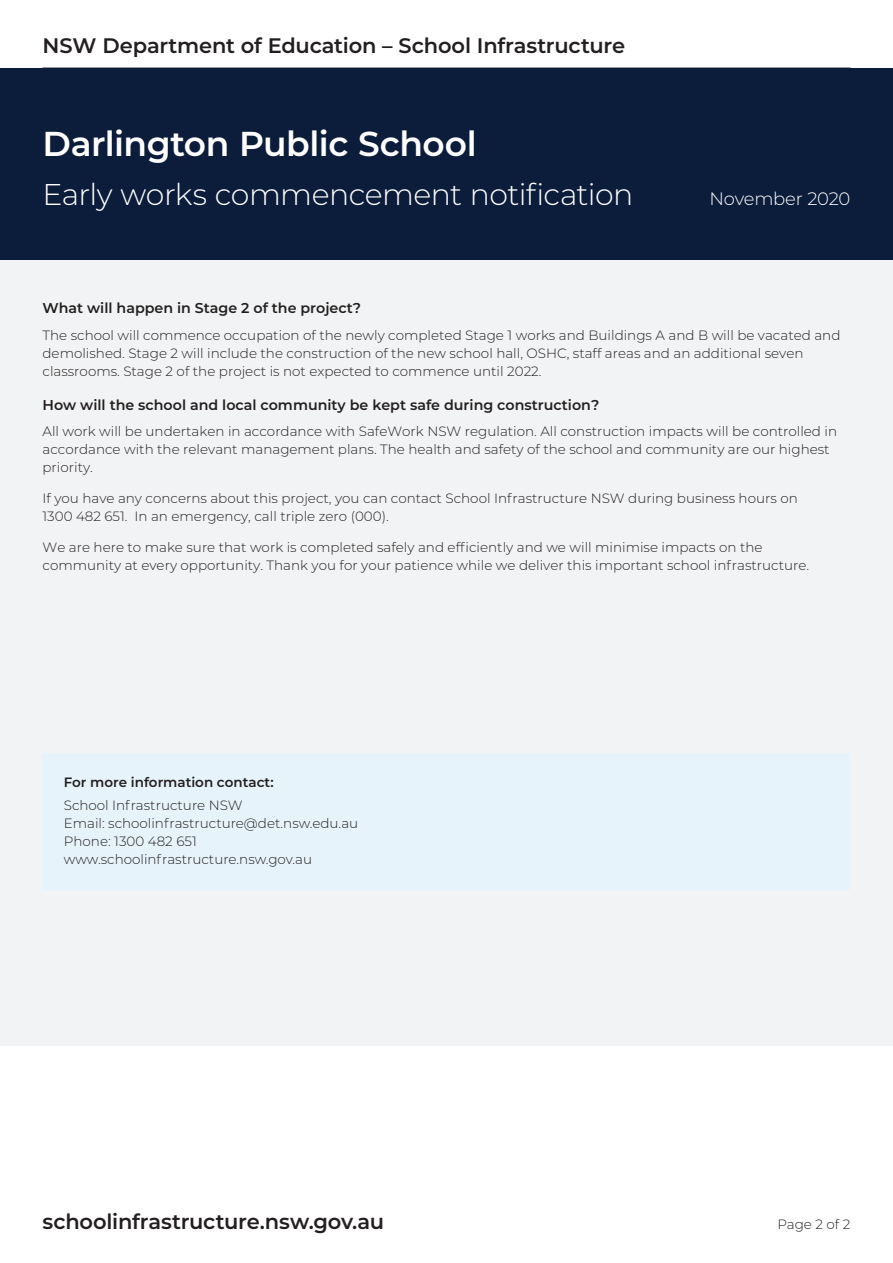
<style>
.page{position:relative;width:893px;height:1263px;background:#fff}
.page>*{position:absolute;margin:0;border:0;box-sizing:border-box;transform-origin:0 0}
.t1{font:600 34.5px "Montserrat";letter-spacing:-.015em;color:#fff}
.t2{font:300 30px "Montserrat";letter-spacing:-.02em;color:#fff}
.t3{font:600 21px "Montserrat";letter-spacing:-.01em;color:#231f20}
.t4{font:300 18px "Montserrat";letter-spacing:-.015em;color:#fff}
.t5{font:600 14.25px "Montserrat";color:#231f20}
.t6{font:300 13.5px/18px "Montserrat";color:#231f20}
.t7{font:600 13.5px "Montserrat";color:#231f20}
</style>
<div class="page">
<div style="left:0;top:111px;width:893px;height:935px;background:#f2f3f4"></div>
<div style="left:43px;top:753px;width:807px;height:136px;background:#e6f3fb"></div>
<div style="left:0;top:68px;width:893px;height:191px;background:#0c1c3b"></div>
<h3 class="t3" style="left:43px;top:31px;width:584px">NSW Department of Education – School Infrastructure</h3>
<h1 class="t1" style="left:43px;top:119px;width:436px">Darlington Public School</h1>
<h2 class="t2" style="left:43px;top:174px;width:592px">Early works commencement notification</h2>
<h3 class="t4" style="left:709px;top:186px;width:143px">November 2020</h3>
<p class="t5" style="left:43px;top:298px;width:320px">What will happen in Stage 2 of the project?</p>
<p class="t6" style="left:43px;top:326px;width:799px">The school will commence occupation of the newly completed Stage 1 works and Buildings A and B will be vacated and demolished. Stage 2 will include the construction of the new school hall, OSHC, staff areas and an additional seven classrooms. Stage 2 of the project is not expected to commence until 2022.</p>
<p class="t5" style="left:43px;top:395px;width:558px">How will the school and local community be kept safe during construction?</p>
<p class="t6" style="left:43px;top:422px;width:796px">All work will be undertaken in accordance with SafeWork NSW regulation. All construction impacts will be controlled in accordance with the relevant management plans. The health and safety of the school and community are our highest priority.</p>
<p class="t6" style="left:43px;top:489px;width:757px">If you have any concerns about this project, you can contact School Infrastructure NSW during business hours on<br>1300 482 651. In an emergency, call triple zero (000).</p>
<p class="t6" style="left:43px;top:537px;width:768px">We are here to make sure that work is completed safely and efficiently and we will minimise impacts on the community at every opportunity. Thank you for your patience while we deliver this important school infrastructure.</p>
<p class="t7" style="left:64px;top:773px;width:211px">For more information contact:</p>
<p class="t6" style="left:64px;top:795px;width:296px">School Infrastructure NSW<br>Email: schoolinfrastructure@det.nsw.edu.au Phone: 1300 482 651 www.schoolinfrastructure.nsw.gov.au</p>
<h3 class="t3" style="left:43px;top:1206px;width:343px">schoolinfrastructure.nsw.gov.au</h3>
<p class="t6" style="left:777px;top:1215px;width:75px">Page 2 of 2</p>
</div>
